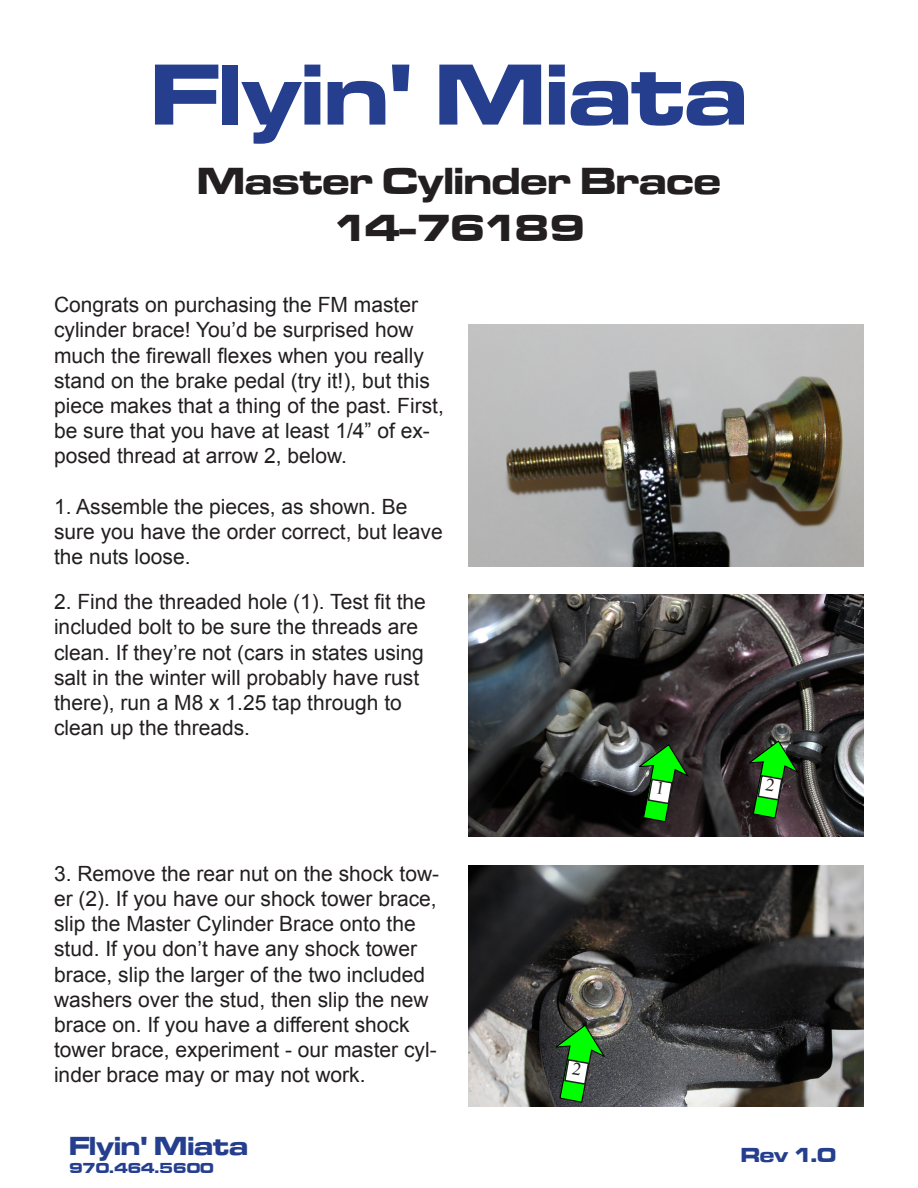
<style>
.page{position:relative;width:918px;height:1188px;background:#fff}
.page>*{position:absolute;margin:0;border:0;box-sizing:border-box;transform-origin:0 0}
.t1{font:90px "Microgramma D Bold Exte";color:#253f8e}
.t2{font:39px "Microgramma D Bold Exte";color:#231f20}
.t3{font:27px "Microgramma D Bold Exte";color:#253f8e}
.t4{font:21px/25.2px "Arial";color:#231f20}
.t5{font:21px "Microgramma D Bold Exte";color:#253f8e}
.t6{font:15px "Microgramma D Bold Exte";color:#253f8e}
</style>
<div class="page">
<img style="left:468px;top:324px;width:396px;height:243px">
<img style="left:468px;top:594px;width:396px;height:243px">
<img style="left:468px;top:866px;width:396px;height:241px">
<svg style="left:629px;top:738px;width:67px;height:88px;background:#396638"></svg>
<svg style="left:545px;top:1019px;width:67px;height:87px;background:#437343"></svg>
<svg style="left:738px;top:735px;width:68px;height:87px;background:#345e30"></svg>
<p class="t1" style="left:151px;top:33px;width:598px">Flyin' Miata</p>
<p class="t2" style="left:197px;top:154px;width:525px">Master Cylinder Brace</p>
<p class="t2" style="left:333px;top:201px;width:253px">14-76189</p>
<p class="t4" style="left:54px;top:293px;width:391px">Congrats on purchasing the FM master cylinder brace! You’d be surprised how much the firewall flexes when you really stand on the brake pedal (try it!), but this piece makes that a thing of the past. First, be sure that you have at least 1/4” of ex&shy;posed thread at arrow 2, below.</p>
<p class="t4" style="left:54px;top:494px;width:390px">1. Assemble the pieces, as shown. Be sure you have the order correct, but leave the nuts loose.</p>
<p class="t4" style="left:54px;top:590px;width:374px">2. Find the threaded hole (1). Test fit the included bolt to be sure the threads are clean. If they’re not (cars in states using salt in the winter will probably have rust there), run a M8 x 1.25 tap through to clean up the threads.</p>
<p class="t4" style="left:54px;top:861px;width:387px">3. Remove the rear nut on the shock tow&shy;er (2). If you have our shock tower brace, slip the Master Cylinder Brace onto the stud. If you don’t have any shock tower brace, slip the larger of the two included washers over the stud, then slip the new brace on. If you have a different shock tower brace, experiment - our master cyl&shy;inder brace may or may not work.</p>
<p class="t3" style="left:69px;top:1128px;width:180px">Flyin' Miata</p>
<p class="t6" style="left:69px;top:1158px;width:146px">970.464.5600</p>
<p class="t5" style="left:741px;top:1141px;width:97px">Rev 1.0</p>
</div>
